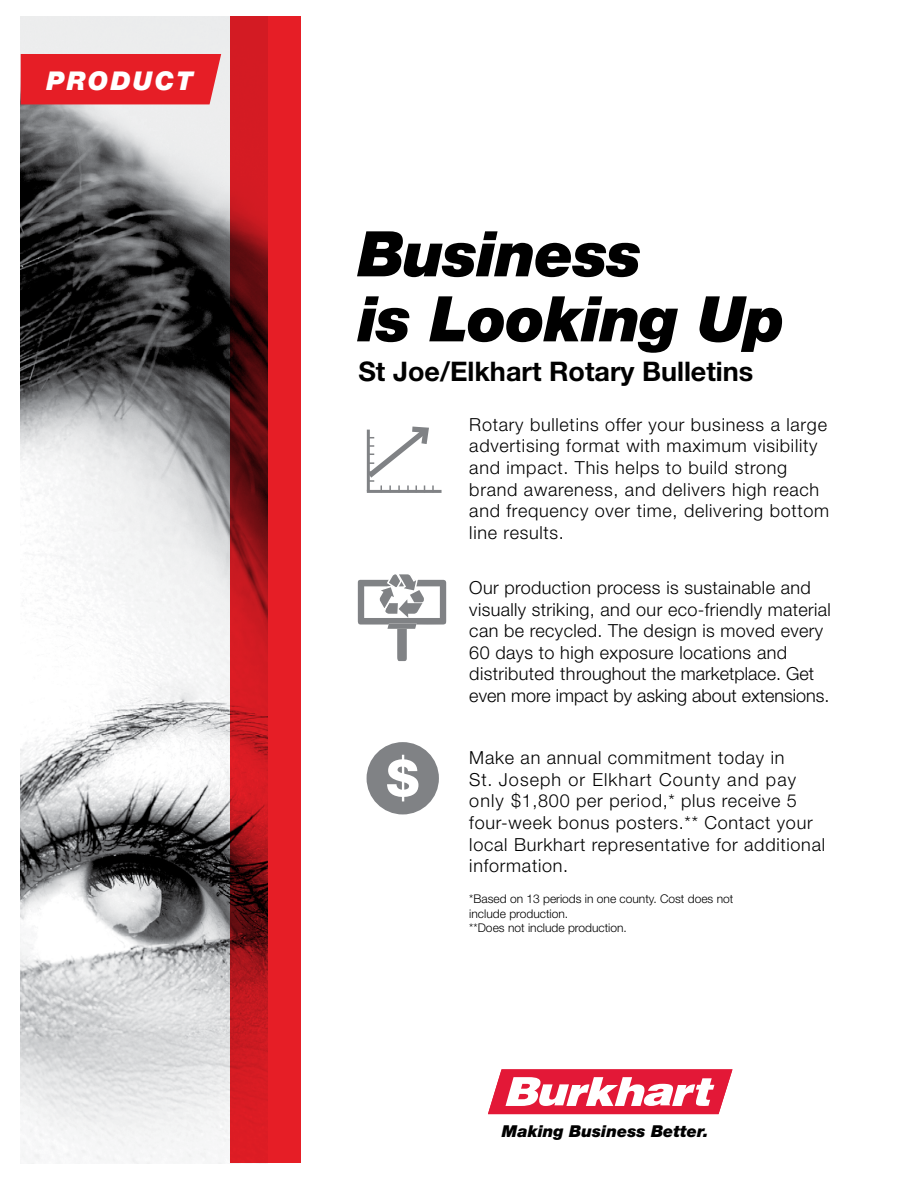
<style>
.page{position:relative;width:918px;height:1188px;background:#fff}
.page>*{position:absolute;margin:0;border:0;box-sizing:border-box;transform-origin:0 0}
.t1{font:italic 900 63px/64.9px "Helvetica Neue";letter-spacing:-.02em;color:#000}
.t2{font:800 50.55px "Helvetica Neue";color:#fff}
.t3{font:700 27px "Helvetica Neue";color:#000}
.t4{font:italic 900 25.95px "Helvetica Neue LT Std";letter-spacing:.08em;color:#fff}
.t5{font:300 18px/21.6px "Helvetica Neue";letter-spacing:.04em;color:#000}
.t6{font:300 18px/21.6px "Helvetica Neue";letter-spacing:.02em;color:#000}
.t7{font:italic 900 16.35px "Helvetica Neue LT Std";color:#000}
.t8{font:300 12px/14.4px "Helvetica Neue";color:#000}
</style>
<div class="page">
<div style="left:231px;top:16px;width:70px;height:1147px;background:#e61e26"></div>
<div style="left:367px;top:742px;width:72px;height:72px;background:#808285;border-radius:50%"></div>
<img style="left:21px;top:16px;width:246px;height:1147px">
<hr style="left:367px;top:490px;width:75px;height:3px;background:#808285">
<svg style="left:366px;top:426px;width:68px;height:66px"></svg>
<svg style="left:358px;top:574px;width:89px;height:186px"></svg>
<div style="left:20px;top:54px;width:201px;height:50px;background:#e61e26"></div>
<svg style="left:488px;top:1069px;width:244px;height:45px"></svg>
<h3 class="t4" style="left:46px;top:65px;width:148px">PRODUCT</h3>
<h1 class="t1" style="left:358px;top:220px;width:429px">Business<br>is Looking Up</h1>
<h3 class="t3" style="left:358px;top:355px;width:396px">St Joe/Elkhart Rotary Bulletins</h3>
<p class="t5" style="left:469px;top:413px;width:361px">Rotary bulletins offer your business a large advertising format with maximum visibility and impact. This helps to build strong brand awareness, and delivers high reach and frequency over time, delivering bottom line results.</p>
<h2 class="t2" style="left:387px;top:748px;width:33px">$</h2>
<p class="t6" style="left:469px;top:576px;width:363px">Our production process is sustainable and visually striking, and our eco-friendly material can be recycled. The design is moved every 60 days to high exposure locations and distributed throughout the marketplace. Get even more impact by asking about extensions.</p>
<p class="t5" style="left:469px;top:747px;width:357px">Make an annual commitment today in<br>St. Joseph or Elkhart County and pay only $1,800 per period,* plus receive 5 four-week bonus posters.** Contact your local Burkhart representative for additional information.</p>
<p class="t8" style="left:469px;top:892px;width:266px">*Based on 13 periods in one county. Cost does not include production.<br>**Does not include production.</p>
<p class="t7" style="left:502px;top:1122px;width:208px">Making Business Better.</p>
</div>
